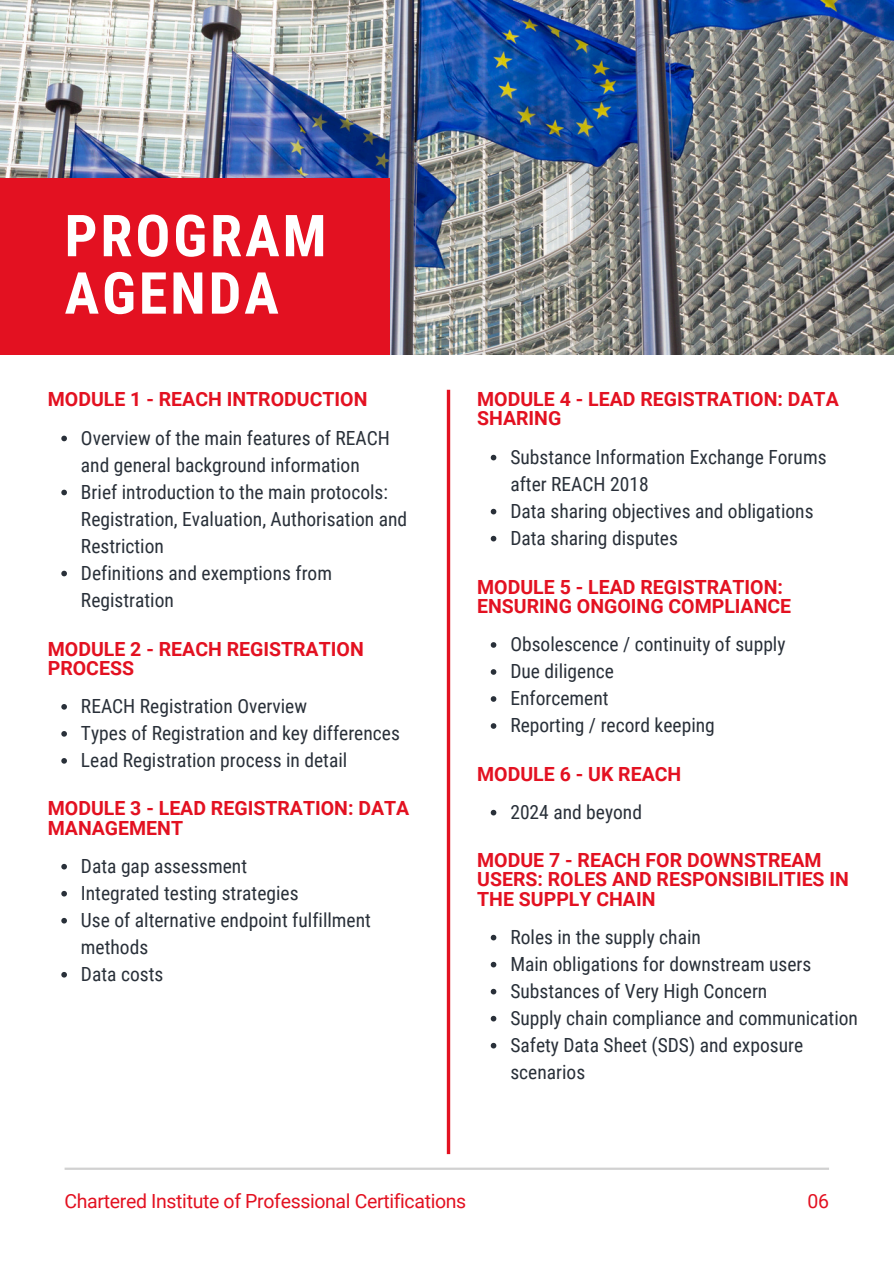
<style>
.page{position:relative;width:894px;height:1264px;background:#fff}
.page>*{position:absolute;margin:0;border:0;box-sizing:border-box;transform-origin:0 0}
.t1{font:700 57.9px/57.3px "Roboto Condensed";letter-spacing:.05em;color:#fff}
.t2{font:19.5px/27px "Roboto Condensed";color:#293039}
.t3{font:700 19.5px/19.2px "Roboto";color:#e31121}
.t4{font:19.5px "Roboto";letter-spacing:-.015em;color:#e31121}
</style>
<div class="page">
<img style="left:0;top:0;width:893px;height:355px">
<div style="left:0;top:178px;width:390px;height:176px;background:#e31121"></div>
<hr style="left:65px;top:1167px;width:763px;height:2px;background:#d1d1d1">
<svg style="left:61px;top:435px;width:6px;height:6px"></svg>
<svg style="left:61px;top:489px;width:6px;height:6px"></svg>
<svg style="left:61px;top:570px;width:6px;height:6px"></svg>
<svg style="left:446px;top:390px;width:4px;height:764px;background:#e8424e"></svg>
<svg style="left:490px;top:809px;width:6px;height:6px"></svg>
<svg style="left:61px;top:704px;width:6px;height:5px"></svg>
<svg style="left:61px;top:731px;width:6px;height:5px"></svg>
<svg style="left:61px;top:758px;width:6px;height:5px"></svg>
<svg style="left:61px;top:863px;width:6px;height:6px"></svg>
<svg style="left:61px;top:890px;width:6px;height:6px"></svg>
<svg style="left:61px;top:917px;width:6px;height:6px"></svg>
<svg style="left:61px;top:972px;width:6px;height:5px"></svg>
<svg style="left:490px;top:455px;width:6px;height:5px"></svg>
<svg style="left:490px;top:509px;width:6px;height:5px"></svg>
<svg style="left:490px;top:536px;width:6px;height:5px"></svg>
<svg style="left:490px;top:642px;width:6px;height:5px"></svg>
<svg style="left:490px;top:669px;width:6px;height:5px"></svg>
<svg style="left:490px;top:696px;width:6px;height:5px"></svg>
<svg style="left:490px;top:723px;width:6px;height:5px"></svg>
<svg style="left:490px;top:934px;width:6px;height:6px"></svg>
<svg style="left:490px;top:961px;width:6px;height:6px"></svg>
<svg style="left:490px;top:988px;width:6px;height:6px"></svg>
<svg style="left:490px;top:1015px;width:6px;height:6px"></svg>
<svg style="left:490px;top:1042px;width:6px;height:6px"></svg>
<p class="t1" style="left:65px;top:208px;width:263px">PROGRAM<br>AGENDA</p>
<p class="t3" style="left:48px;top:390px;width:321px">MODULE 1 - REACH INTRODUCTION</p>
<h1 class="t2" style="left:81px;top:424px;width:310px">Overview of the main features of REACH and general background information</h1>
<h2 class="t2" style="left:81px;top:478px;width:328px">Brief introduction to the main protocols:<br>Registration, Evaluation, Authorisation and<br>Restriction</h2>
<p class="t2" style="left:81px;top:559px;width:252px">Definitions and exemptions from<br>Registration</p>
<p class="t3" style="left:48px;top:639px;width:317px">MODULE 2 - REACH REGISTRATION<br>PROCESS</p>
<p class="t2" style="left:81px;top:693px;width:227px">REACH Registration Overview</p>
<h2 class="t2" style="left:81px;top:720px;width:320px">Types of Registration and key differences</h2>
<p class="t2" style="left:81px;top:747px;width:268px">Lead Registration process in detail</p>
<p class="t3" style="left:48px;top:799px;width:363px">MODULE 3 - LEAD REGISTRATION: DATA<br>MANAGEMENT</p>
<p class="t2" style="left:81px;top:852px;width:168px">Data gap assessment</p>
<p class="t2" style="left:81px;top:879px;width:219px">Integrated testing strategies</p>
<h2 class="t2" style="left:81px;top:906px;width:291px">Use of alternative endpoint fulfillment methods</h2>
<p class="t2" style="left:81px;top:960px;width:84px">Data costs</p>
<p class="t3" style="left:477px;top:390px;width:363px">MODULE 4 - LEAD REGISTRATION: DATA<br>SHARING</p>
<p class="t2" style="left:510px;top:443px;width:317px">Substance Information Exchange Forums after REACH 2018</p>
<h2 class="t2" style="left:510px;top:497px;width:304px">Data sharing objectives and obligations</h2>
<p class="t2" style="left:510px;top:524px;width:169px">Data sharing disputes</p>
<h2 class="t3" style="left:477px;top:577px;width:315px">MODULE 5 - LEAD REGISTRATION:<br>ENSURING ONGOING COMPLIANCE</h2>
<p class="t2" style="left:510px;top:631px;width:276px">Obsolescence / continuity of supply</p>
<p class="t2" style="left:510px;top:658px;width:105px">Due diligence</p>
<h2 class="t2" style="left:510px;top:685px;width:100px">Enforcement</h2>
<p class="t2" style="left:510px;top:712px;width:206px">Reporting / record keeping</p>
<p class="t3" style="left:477px;top:764px;width:205px">MODULE 6 - UK REACH</p>
<p class="t2" style="left:510px;top:798px;width:133px">2024 and beyond</p>
<p class="t3" style="left:477px;top:851px;width:373px">MODUE 7 - REACH FOR DOWNSTREAM<br>USERS: ROLES AND RESPONSIBILITIES IN<br>THE SUPPLY CHAIN</p>
<p class="t2" style="left:510px;top:923px;width:192px">Roles in the supply chain</p>
<p class="t2" style="left:510px;top:950px;width:302px">Main obligations for downstream users</p>
<p class="t2" style="left:510px;top:977px;width:258px">Substances of Very High Concern</p>
<p class="t2" style="left:510px;top:1004px;width:349px">Supply chain compliance and communication</p>
<p class="t2" style="left:510px;top:1031px;width:294px">Safety Data Sheet (SDS) and exposure scenarios</p>
<p class="t4" style="left:65px;top:1189px;width:403px">Chartered Institute of Professional Certifications</p>
<h2 class="t4" style="left:807px;top:1189px;width:23px">06</h2>
</div>
